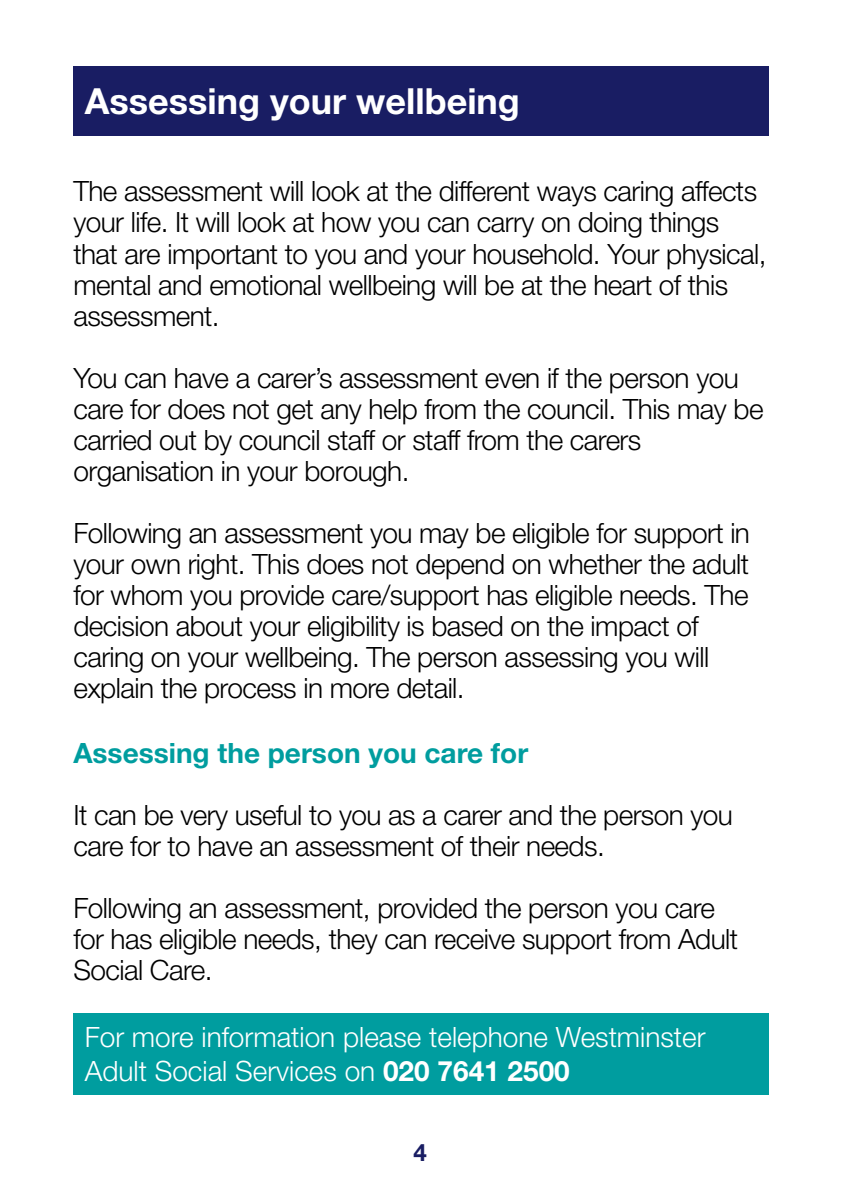
<style>
.page{position:relative;width:842px;height:1191px;background:#fff}
.page>*{position:absolute;margin:0;border:0;box-sizing:border-box;transform-origin:0 0}
.t1{font:700 36px "Helvetica Neue LT Std";color:#fff}
.t2{font:300 28px/31px "Helvetica Neue LT Std";letter-spacing:-.02em;color:#000}
.t3{font:300 28px/34px "Helvetica Neue LT Std";color:#fff}
.t4{font:700 28px "Helvetica Neue LT Std";color:#009d9f}
.t5{font:700 24px "Helvetica Neue LT Std";color:#191d63}
.s1{font-weight:700}
</style>
<div class="page">
<div style="left:73px;top:66px;width:695px;height:70px;background:#191d63"></div>
<div style="left:73px;top:1013px;width:695px;height:82px;background:#009d9f"></div>
<p class="t1" style="left:85px;top:79px;width:437px">Assessing your wellbeing</p>
<p class="t2" style="left:73px;top:175px;width:695px">The assessment will look at the different ways caring affects your life. It will look at how you can carry on doing things that are important to you and your household. Your physical, mental and emotional wellbeing will be at the heart of this assessment.</p>
<p class="t2" style="left:73px;top:361px;width:692px">You can have a carer’s assessment even if the person you care for does not get any help from the council. This may be carried out by council staff or staff from the carers organisation in your borough.</p>
<p class="t2" style="left:73px;top:516px;width:678px">Following an assessment you may be eligible for support in your own right. This does not depend on whether the adult for whom you provide care/support has eligible needs. The decision about your eligibility is based on the impact of caring on your wellbeing. The person assessing you will explain the process in more detail.</p>
<p class="t4" style="left:73px;top:735px;width:456px">Assessing the person you care for</p>
<p class="t2" style="left:73px;top:798px;width:661px">It can be very useful to you as a carer and the person you care for to have an assessment of their needs.</p>
<p class="t2" style="left:73px;top:891px;width:666px">Following an assessment, provided the person you care for has eligible needs, they can receive support from Adult<br>Social Care.</p>
<p class="t3" style="left:85px;top:1019px;width:622px">For more information please telephone Westminster<br>Adult Social Services on <span class="s1">020 7641 2500</span></p>
<p class="t5" style="left:414px;top:1137px;width:15px">4</p>
</div>
